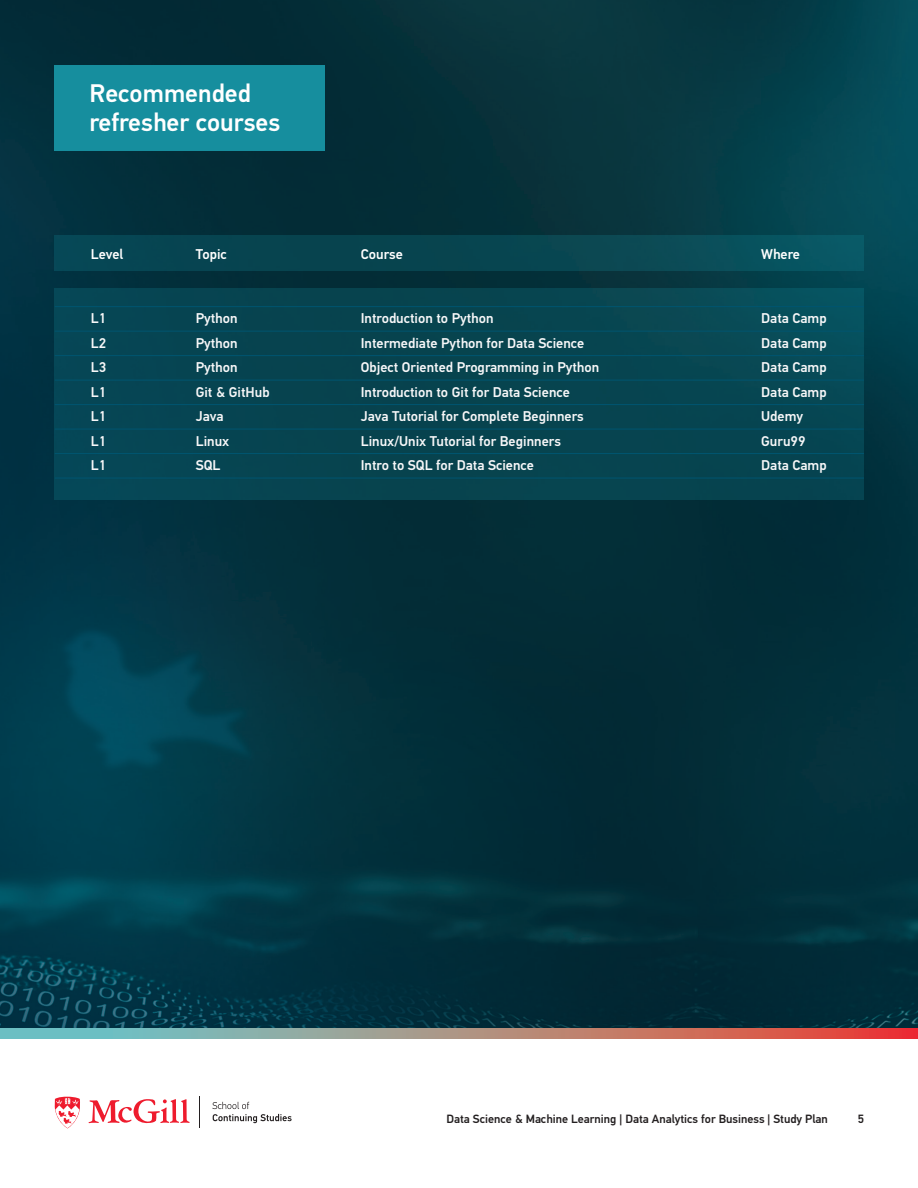
<style>
.page{position:relative;width:918px;height:1188px;background:#fff}
.page>*{position:absolute;margin:0;border:0;box-sizing:border-box;transform-origin:0 0}
.t1{font:500 25.5px/28.5px "PFDIN Text Pro";color:#fff}
.t2{font:500 14.1px "PFDIN Text Pro";color:#f7f7f8}
.t3{font:500 14.1px "PFDIN Text Pro";color:#fff}
.t4{font:500 12px "PFDIN Text Pro";color:#231f20}
</style>
<div class="page">
<img style="left:0;top:0;width:918px;height:1028px">
<svg style="left:88px;top:1099px;width:102px;height:25px"></svg>
<svg style="left:55px;top:1097px;width:25px;height:31px"></svg>
<hr style="left:200px;top:1096px;width:1px;height:31px;background:#231f20">
<svg style="left:212px;top:1102px;width:80px;height:21px"></svg>
<svg style="left:0;top:1028px;width:918px;height:11px;background:#a98c83"></svg>
<div style="left:55px;top:235px;width:809px;height:36px;background:linear-gradient(to right,#06404c,#0a515c)"></div>
<div style="left:55px;top:288px;width:809px;height:212px;background:#074450"></div>
<hr style="left:55px;top:306px;width:809px;height:1px;background:#005570">
<hr style="left:55px;top:331px;width:809px;height:1px;background:#005570">
<hr style="left:55px;top:355px;width:809px;height:1px;background:#005570">
<hr style="left:55px;top:380px;width:809px;height:1px;background:#005570">
<hr style="left:55px;top:404px;width:809px;height:1px;background:#005570">
<hr style="left:55px;top:429px;width:809px;height:1px;background:#005570">
<hr style="left:55px;top:453px;width:809px;height:1px;background:#005570">
<hr style="left:55px;top:478px;width:809px;height:1px;background:#005570">
<div style="left:54px;top:65px;width:271px;height:86px;background:#168e9e"></div>
<p class="t1" style="left:89px;top:79px;width:192px">Recommended refresher courses</p>
<p class="t3" style="left:91px;top:245px;width:34px">Level</p>
<p class="t3" style="left:196px;top:245px;width:33px">Topic</p>
<p class="t3" style="left:361px;top:245px;width:44px">Course</p>
<p class="t3" style="left:761px;top:245px;width:40px">Where</p>
<p class="t2" style="left:91px;top:310px;width:17px">L1</p>
<p class="t2" style="left:196px;top:310px;width:43px">Python</p>
<p class="t2" style="left:361px;top:310px;width:134px">Introduction to Python</p>
<p class="t2" style="left:761px;top:310px;width:67px">Data Camp</p>
<p class="t2" style="left:91px;top:335px;width:17px">L2</p>
<p class="t2" style="left:196px;top:335px;width:43px">Python</p>
<p class="t2" style="left:361px;top:335px;width:225px">Intermediate Python for Data Science</p>
<p class="t2" style="left:761px;top:335px;width:67px">Data Camp</p>
<p class="t2" style="left:91px;top:359px;width:17px">L3</p>
<p class="t2" style="left:196px;top:359px;width:43px">Python</p>
<p class="t2" style="left:361px;top:359px;width:240px">Object Oriented Programming in Python</p>
<p class="t2" style="left:761px;top:359px;width:67px">Data Camp</p>
<p class="t2" style="left:91px;top:384px;width:17px">L1</p>
<p class="t2" style="left:196px;top:384px;width:75px">Git &amp; GitHub</p>
<p class="t2" style="left:361px;top:384px;width:211px">Introduction to Git for Data Science</p>
<p class="t2" style="left:761px;top:384px;width:67px">Data Camp</p>
<p class="t2" style="left:91px;top:408px;width:17px">L1</p>
<p class="t2" style="left:196px;top:408px;width:29px">Java</p>
<p class="t2" style="left:361px;top:408px;width:225px">Java Tutorial for Complete Beginners</p>
<p class="t2" style="left:761px;top:408px;width:43px">Udemy</p>
<p class="t2" style="left:91px;top:433px;width:17px">L1</p>
<p class="t2" style="left:196px;top:433px;width:35px">Linux</p>
<p class="t2" style="left:361px;top:433px;width:202px">Linux/Unix Tutorial for Beginners</p>
<p class="t2" style="left:761px;top:433px;width:46px">Guru99</p>
<p class="t2" style="left:91px;top:457px;width:17px">L1</p>
<p class="t2" style="left:196px;top:457px;width:26px">SQL</p>
<p class="t2" style="left:361px;top:457px;width:175px">Intro to SQL for Data Science</p>
<p class="t2" style="left:761px;top:457px;width:67px">Data Camp</p>
<p class="t4" style="left:447px;top:1112px;width:383px">Data Science &amp; Machine Learning | Data Analytics for Business | Study Plan</p>
<p class="t4" style="left:858px;top:1112px;width:8px">5</p>
</div>
